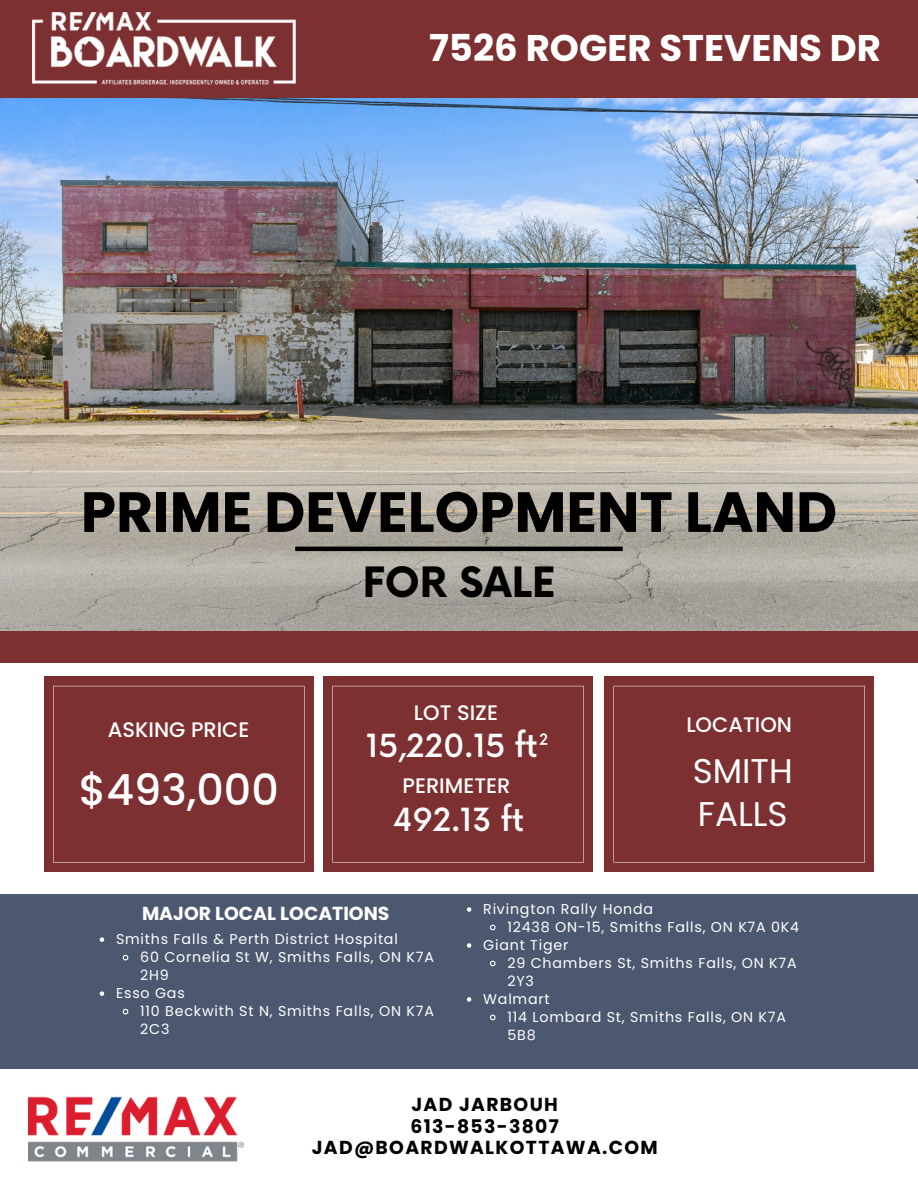
<style>
.page{position:relative;width:918px;height:1188px;background:#4c586f}
.page>*{position:absolute;margin:0;border:0;box-sizing:border-box;transform-origin:0 0}
.t1{font:700 56.55px "Poppins";color:#000}
.t2{font:500 42.9px "Poppins";color:#fff}
.t3{font:700 40.8px "Now";color:#000}
.t4{font:700 37.05px "Poppins";color:#fff}
.t5{font:34.2px/42.8px "Poppins";color:#fff}
.t6{font:500 31.05px "Now";color:#fff}
.t7{font:500 21px "Poppins";color:#fff}
.t8{font:700 18.9px "Poppins";color:#fff}
.t9{font:700 18.75px "Poppins";letter-spacing:.07em;color:#000}
.t10{font:14.25px/18px "Poppins";letter-spacing:.055em;color:#fff}
</style>
<div class="page">
<img style="left:0;top:98px;width:918px;height:533px">
<div style="left:0;top:647px;width:918px;height:247px;background:#fff"></div>
<div style="left:0;top:631px;width:918px;height:32px;background:#7d3031"></div>
<div style="left:324px;top:677px;width:269px;height:195px;background:#7d3031"></div>
<svg style="left:333px;top:686px;width:251px;height:177px"></svg>
<div style="left:605px;top:677px;width:269px;height:195px;background:#7d3031"></div>
<svg style="left:614px;top:686px;width:251px;height:177px"></svg>
<div style="left:44px;top:677px;width:269px;height:195px;background:#7d3031"></div>
<svg style="left:53px;top:686px;width:252px;height:177px"></svg>
<div style="left:0;top:1069px;width:918px;height:119px;background:#fff"></div>
<hr style="left:295px;top:547px;width:328px;height:4px;background:#000">
<div style="left:0;top:0;width:918px;height:98px;background:#7d3031"></div>
<img style="left:32px;top:13px;width:263px;height:72px">
<svg style="left:467px;top:907px;width:4px;height:5px"></svg>
<svg style="left:490px;top:924px;width:6px;height:7px"></svg>
<svg style="left:467px;top:943px;width:4px;height:5px"></svg>
<svg style="left:490px;top:960px;width:6px;height:7px"></svg>
<svg style="left:467px;top:997px;width:4px;height:5px"></svg>
<svg style="left:490px;top:1014px;width:6px;height:7px"></svg>
<svg style="left:100px;top:937px;width:4px;height:5px"></svg>
<svg style="left:122px;top:954px;width:7px;height:7px"></svg>
<svg style="left:100px;top:991px;width:4px;height:5px"></svg>
<svg style="left:122px;top:1008px;width:7px;height:7px"></svg>
<img style="left:29px;top:1096px;width:215px;height:66px">
<p class="t4" style="left:429px;top:22px;width:454px">7526 ROGER STEVENS DR</p>
<p class="t1" style="left:81px;top:473px;width:758px">PRIME DEVELOPMENT LAND</p>
<p class="t3" style="left:363px;top:560px;width:194px">FOR SALE</p>
<p class="t7" style="left:108px;top:715px;width:143px">ASKING PRICE</p>
<h2 class="t2" style="left:79px;top:760px;width:202px">$493,000</h2>
<p class="t7" style="left:414px;top:698px;width:86px">LOT SIZE</p>
<h3 class="t6" style="left:366px;top:729px;width:185px">15,220.15 ft²</h3>
<p class="t7" style="left:403px;top:771px;width:109px">PERIMETER</p>
<h6 class="t6" style="left:393px;top:803px;width:133px">492.13 ft</h6>
<p class="t7" style="left:686px;top:710px;width:107px">LOCATION</p>
<h6 class="t5" style="left:693px;top:750px;width:102px">SMITH<br>FALLS</h6>
<p class="t8" style="left:142px;top:900px;width:249px">MAJOR LOCAL LOCATIONS</p>
<p class="t10" style="left:116px;top:930px;width:283px">Smiths Falls &amp; Perth District Hospital</p>
<p class="t10" style="left:140px;top:948px;width:295px">60 Cornelia St W, Smiths Falls, ON K7A<br>2H9</p>
<p class="t10" style="left:116px;top:984px;width:70px">Esso Gas</p>
<p class="t10" style="left:140px;top:1002px;width:295px">110 Beckwith St N, Smiths Falls, ON K7A<br>2C3</p>
<p class="t10" style="left:483px;top:900px;width:171px">Rivington Rally Honda</p>
<h5 class="t10" style="left:507px;top:918px;width:293px">12438 ON-15, Smiths Falls, ON K7A 0K4</h5>
<p class="t10" style="left:483px;top:936px;width:87px">Giant Tiger</p>
<p class="t10" style="left:507px;top:954px;width:291px">29 Chambers St, Smiths Falls, ON K7A<br>2Y3</p>
<p class="t10" style="left:483px;top:990px;width:68px">Walmart</p>
<p class="t10" style="left:507px;top:1008px;width:280px">114 Lombard St, Smiths Falls, ON K7A<br>5B8</p>
<p class="t9" style="left:411px;top:1092px;width:148px">JAD JARBOUH</p>
<p class="t9" style="left:411px;top:1113px;width:150px">613-853-3807</p>
<p class="t9" style="left:312px;top:1135px;width:347px">JAD@BOARDWALKOTTAWA.COM</p>
</div>
